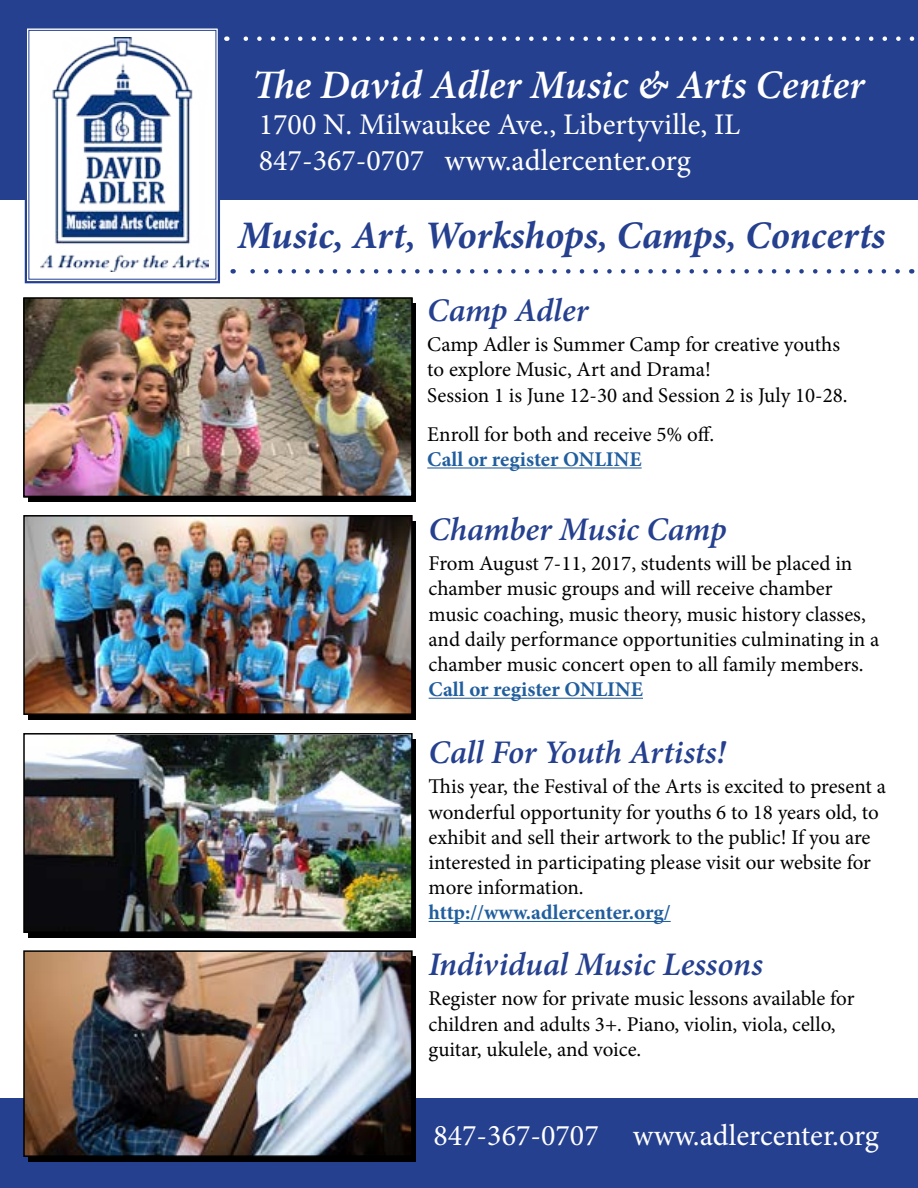
<style>
.page{position:relative;width:918px;height:1188px;background:#fff}
.page>*{position:absolute;margin:0;border:0;box-sizing:border-box;transform-origin:0 0}
.t1{font:italic 600 40.5px "Minion Pro";color:#fff}
.t2{font:italic 700 39px "Minion Pro";letter-spacing:-.005em;color:#25408f}
.t3{font:italic 600 33px "Minion Pro";letter-spacing:-.005em;color:#25408f}
.t4{font:30px/36px "Minion Pro";color:#fff}
.t5{font:21px/25.2px "Minion Pro";letter-spacing:-.005em;color:#000}
.t6{font:700 21px "Minion Pro";color:#215e9e}
</style>
<div class="page">
<div style="left:0;top:1099px;width:918px;height:89px;background:#25408f"></div>
<div style="left:28px;top:304px;width:388px;height:198px;background:#000"></div>
<div style="left:28px;top:956px;width:388px;height:205px;background:#000"></div>
<div style="left:28px;top:521px;width:388px;height:198px;background:#000"></div>
<div style="left:28px;top:739px;width:388px;height:198px;background:#000"></div>
<div style="left:0;top:0;width:918px;height:200px;background:#25408f"></div>
<hr style="left:427px;top:467px;width:215px;height:2px;background:#215e9e">
<svg style="left:24px;top:28px;width:197px;height:256px"></svg>
<img style="left:26px;top:953px;width:384px;height:201px">
<div style="left:23px;top:950px;width:390px;height:207px;border:2px solid #000"></div>
<img style="left:26px;top:518px;width:384px;height:194px">
<div style="left:23px;top:515px;width:390px;height:200px;border:2px solid #000"></div>
<img style="left:26px;top:736px;width:384px;height:194px">
<div style="left:23px;top:733px;width:390px;height:200px;border:2px solid #000"></div>
<svg style="left:243px;top:36px;width:672px;height:5px"></svg>
<svg style="left:233px;top:269px;width:665px;height:5px"></svg>
<img style="left:26px;top:300px;width:384px;height:194px">
<div style="left:23px;top:297px;width:390px;height:200px;border:2px solid #000"></div>
<hr style="left:429px;top:698px;width:214px;height:1px;background:#215e9e">
<hr style="left:429px;top:921px;width:242px;height:1px;background:#215e9e">
<h1 class="t1" style="left:252px;top:56px;width:614px">The David Adler Music &amp; Arts Center</h1>
<h3 class="t4" style="left:259px;top:106px;width:483px">1700 N. Milwaukee Ave., Libertyville, IL<br>847-367-0707 www.adlercenter.org</h3>
<h2 class="t2" style="left:238px;top:208px;width:649px">Music, Art, Workshops, Camps, Concerts</h2>
<h3 class="t3" style="left:427px;top:288px;width:163px">Camp Adler</h3>
<p class="t5" style="left:427px;top:332px;width:422px">Camp Adler is Summer Camp for creative youths to explore Music, Art and Drama!<br>Session 1 is June 12-30 and Session 2 is July 10-28.</p>
<p class="t5" style="left:427px;top:421px;width:288px">Enroll for both and receive 5% off.</p>
<p class="t6" style="left:427px;top:444px;width:216px">Call or register ONLINE</p>
<h3 class="t3" style="left:429px;top:506px;width:300px">Chamber Music Camp</h3>
<p class="t5" style="left:429px;top:551px;width:452px">From August 7-11, 2017, students will be placed in chamber music groups and will receive chamber music coaching, music theory, music history classes, and daily performance opportunities culminating in a chamber music concert open to all family members.</p>
<p class="t6" style="left:429px;top:675px;width:216px">Call or register ONLINE</p>
<h3 class="t3" style="left:429px;top:730px;width:299px">Call For Youth Artists!</h3>
<p class="t5" style="left:429px;top:774px;width:459px">This year, the Festival of the Arts is excited to present a wonderful opportunity for youths 6 to 18 years old, to exhibit and sell their artwork to the public! If you are interested in participating please visit our website for more information.</p>
<p class="t6" style="left:429px;top:898px;width:244px">http://www.adlercenter.org/</p>
<h3 class="t3" style="left:429px;top:942px;width:336px">Individual Music Lessons</h3>
<p class="t5" style="left:429px;top:986px;width:427px">Register now for private music lessons available for children and adults 3+. Piano, violin, viola, cello, guitar, ukulele, and voice.</p>
<h3 class="t4" style="left:433px;top:1117px;width:447px">847-367-0707 www.adlercenter.org</h3>
</div>
